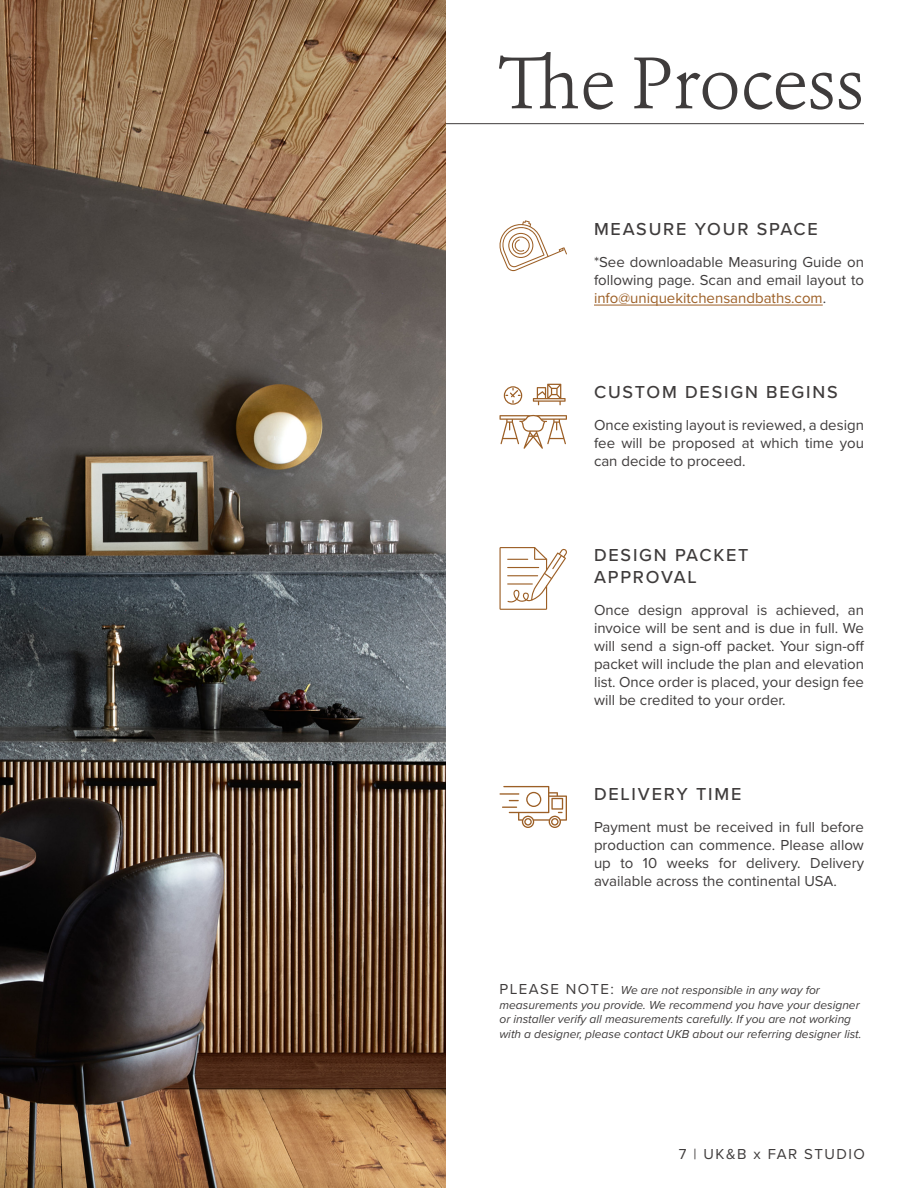
<style>
.page{position:relative;width:918px;height:1188px;background:#fff}
.page>*{position:absolute;margin:0;border:0;box-sizing:border-box;transform-origin:0 0}
.t1{font:300 72px "Erato";letter-spacing:-.005em;color:#3f3c3c}
.t2{font:500 18px/21.6px "Proxima Nova";letter-spacing:.1em;color:#3f3c3c}
.t3{font:15px/18px "Proxima Nova";color:#3f3c3c;text-align:justify}
.t4{font:15px "Proxima Nova";letter-spacing:.1em;color:#3f3c3c}
.t5{font:italic 12px/14.4px "Proxima Nova";color:#3f3c3c}
.s1{color:#9c5f26}
.s2{font-style:normal;font-size:15px}
</style>
<div class="page">
<hr style="left:54px;top:123px;width:810px;height:1px;background:#3f3c3c">
<img style="left:0;top:0;width:446px;height:1188px">
<hr style="left:594px;top:305px;width:229px;height:1px;background:#9c5f26">
<svg style="left:499px;top:220px;width:68px;height:51px"></svg>
<svg style="left:500px;top:547px;width:67px;height:63px"></svg>
<svg style="left:533px;top:384px;width:33px;height:21px"></svg>
<svg style="left:499px;top:415px;width:68px;height:34px"></svg>
<svg style="left:504px;top:386px;width:18px;height:19px"></svg>
<svg style="left:500px;top:786px;width:67px;height:42px"></svg>
<p class="t1" style="left:498px;top:36px;width:368px">The Process</p>
<p class="t2" style="left:594px;top:217px;width:225px">MEASURE YOUR SPACE</p>
<p class="t3" style="left:594px;top:252px;width:272px">*See downloadable Measuring Guide on following page. Scan and email layout to <span class="s1">info@uniquekitchensandbaths.com</span>.</p>
<p class="t2" style="left:594px;top:380px;width:245px">CUSTOM DESIGN BEGINS</p>
<p class="t3" style="left:594px;top:415px;width:272px">Once existing layout is reviewed, a design fee will be proposed at which time you can decide to proceed.</p>
<p class="t2" style="left:594px;top:544px;width:156px">DESIGN PACKET<br>APPROVAL</p>
<p class="t3" style="left:594px;top:600px;width:272px">Once design approval is achieved, an invoice will be sent and is due in full. We will send a sign-off packet. Your sign-off packet will include the plan and elevation list. Once order is placed, your design fee will be credited to your order.</p>
<p class="t2" style="left:594px;top:783px;width:149px">DELIVERY TIME</p>
<p class="t3" style="left:594px;top:818px;width:272px">Payment must be received in full before production can commence. Please allow up to 10 weeks for delivery. Delivery available across the continental USA.</p>
<p class="t5" style="left:500px;top:983px;width:364px"><span class="s2">PLEASE NOTE:</span> We are not responsible in any way for measurements you provide. We recommend you have your designer or installer verify all measurements carefully. If you are not working with a designer, please contact UKB about our referring designer list.</p>
<p class="t4" style="left:679px;top:1143px;width:188px">7 | UK&amp;B x FAR STUDIO</p>
</div>
